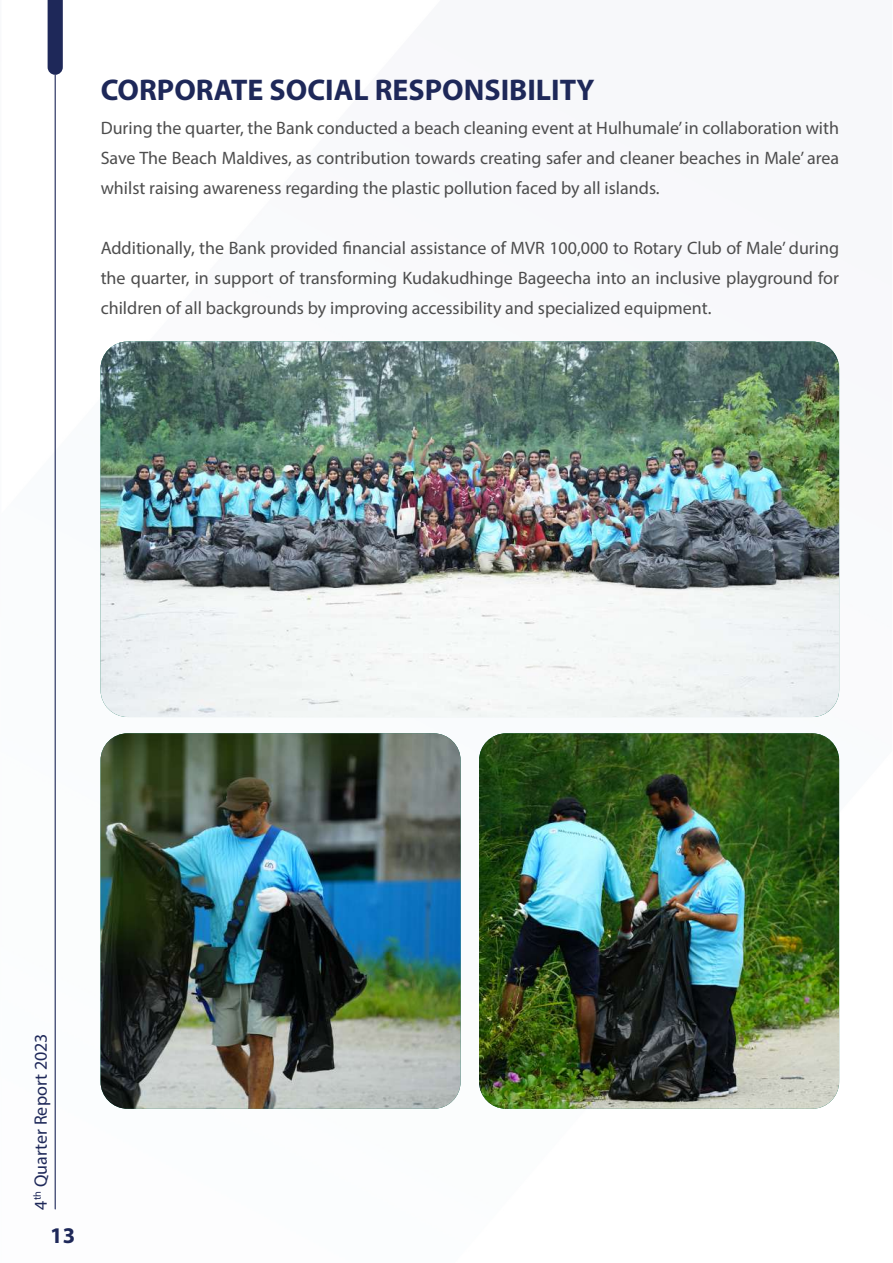
<style>
.page{position:relative;width:893px;height:1263px;background:#fff}
.page>*{position:absolute;margin:0;border:0;box-sizing:border-box;transform-origin:0 0}
.t1{font:700 30px "Myriad Pro";color:#1e2859}
.t2{font:22.5px "Myriad Variable Concept";color:#1e2859}
.t3{font:18px/30px "Myriad Pro";color:#4d4d4d;text-align:justify}
.t4{font:18px "Myriad Variable Concept";color:#1e2859}
</style>
<div class="page">
<img style="left:101px;top:341px;width:738px;height:376px">
<img style="left:101px;top:733px;width:360px;height:376px">
<img style="left:479px;top:733px;width:360px;height:376px">
<svg style="left:48px;top:0;width:15px;height:75px"></svg>
<hr style="left:55px;top:75px;width:1px;height:1134px;background:#1e2859">
<h1 class="t1" style="left:101px;top:70px;width:495px">CORPORATE SOCIAL RESPONSIBILITY</h1>
<p class="t3" style="left:101px;top:113px;width:740px">During the quarter, the Bank conducted a beach cleaning event at Hulhumale’ in collaboration with Save The Beach Maldives, as contribution towards creating safer and cleaner beaches in Male’ area whilst raising awareness regarding the plastic pollution faced by all islands.</p>
<p class="t3" style="left:101px;top:233px;width:740px">Additionally, the Bank provided financial assistance of MVR 100,000 to Rotary Club of Male’ during the quarter, in support of transforming Kudakudhinge Bageecha into an inclusive playground for children of all backgrounds by improving accessibility and specialized equipment.</p>
<p class="t4" style="left:30px;top:1209px;width:178px;rotate:-90deg">4<sup>th</sup> Quarter Report 2023</p>
<p class="t2" style="left:50px;top:1222px;width:26px">13</p>
</div>
